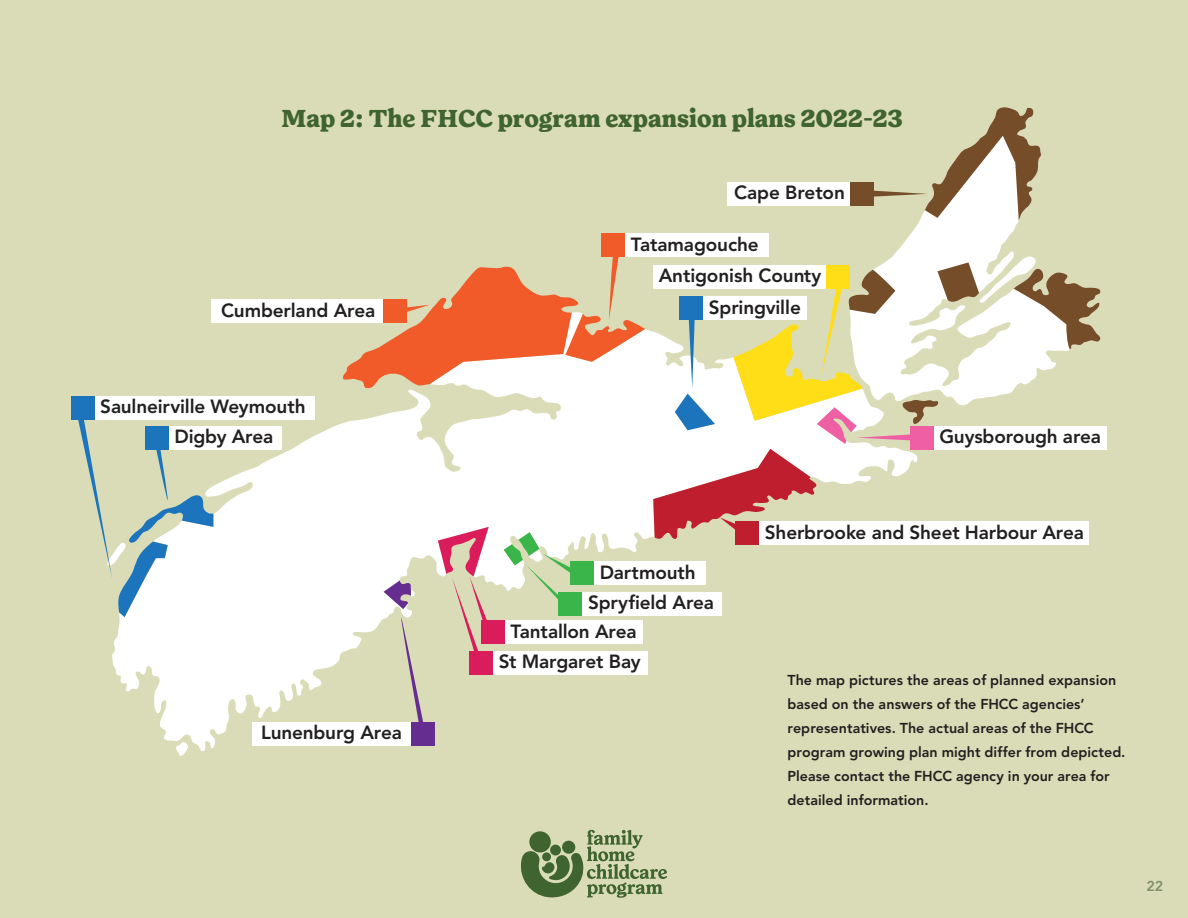
<style>
.page{position:relative;width:1188px;height:918px;background:#dadcb7}
.page>*{position:absolute;margin:0;border:0;box-sizing:border-box;transform-origin:0 0}
.t1{font:800 24.45px "Forrest";color:#3f642f}
.t2{font:800 18.9px/30.8px "Avenir LT Std";letter-spacing:-.01em;color:#221f20;text-align:center}
.t3{font:800 14.25px/24px "Avenir LT Std";letter-spacing:.005em;color:#221f20}
.t4{font:800 14.25px "Avenir LT Std";color:#80916b}
</style>
<div class="page">
<svg style="left:520px;top:830px;width:147px;height:68px"></svg>
<svg style="left:112px;top:329px;width:594px;height:422px;fill:#fff"></svg>
<svg style="left:174px;top:741px;width:15px;height:15px"></svg>
<svg style="left:894px;top:221px;width:125px;height:34px;fill:#fff"></svg>
<svg style="left:384px;top:580px;width:31px;height:29px"></svg>
<div style="left:615px;top:233px;width:154px;height:24px;background:#fff"></div>
<div style="left:601px;top:233px;width:24px;height:24px;background:#f15a29"></div>
<div style="left:159px;top:426px;width:123px;height:23px;background:#fff"></div>
<div style="left:924px;top:426px;width:183px;height:23px;background:#fff"></div>
<div style="left:749px;top:522px;width:340px;height:23px;background:#fff"></div>
<div style="left:735px;top:522px;width:24px;height:23px;background:#be1e2d"></div>
<div style="left:85px;top:396px;width:230px;height:23px;background:#fff"></div>
<div style="left:71px;top:396px;width:24px;height:23px;background:#1c75bc"></div>
<div style="left:584px;top:562px;width:121px;height:23px;background:#fff"></div>
<div style="left:570px;top:562px;width:24px;height:23px;background:#39b54a"></div>
<div style="left:573px;top:592px;width:149px;height:24px;background:#fff"></div>
<div style="left:559px;top:592px;width:23px;height:24px;background:#39b54a"></div>
<div style="left:495px;top:620px;width:147px;height:24px;background:#fff"></div>
<div style="left:481px;top:620px;width:24px;height:24px;background:#da1c5c"></div>
<div style="left:483px;top:651px;width:165px;height:23px;background:#fff"></div>
<div style="left:469px;top:651px;width:24px;height:23px;background:#da1c5c"></div>
<div style="left:253px;top:722px;width:160px;height:23px;background:#fff"></div>
<div style="left:411px;top:722px;width:24px;height:23px;background:#662d91"></div>
<div style="left:211px;top:300px;width:174px;height:23px;background:#fff"></div>
<svg style="left:400px;top:615px;width:25px;height:107px"></svg>
<svg style="left:438px;top:527px;width:53px;height:126px"></svg>
<svg style="left:504px;top:532px;width:73px;height:76px"></svg>
<svg style="left:77px;top:419px;width:136px;height:198px"></svg>
<svg style="left:340px;top:257px;width:305px;height:131px"></svg>
<div style="left:727px;top:182px;width:133px;height:24px;background:#fff"></div>
<div style="left:850px;top:182px;width:24px;height:24px;background:#754d29"></div>
<svg style="left:874px;top:107px;width:167px;height:114px"></svg>
<svg style="left:653px;top:255px;width:449px;height:287px"></svg>
<h1 class="t1" style="left:281px;top:104px;width:623px">Map 2: The FHCC program expansion plans 2022-23</h1>
<h2 class="t2" style="left:734px;top:178px;width:112px">Cape Breton</h2>
<h2 class="t2" style="left:631px;top:229px;width:129px">Tatamagouche</h2>
<h2 class="t2" style="left:221px;top:295px;width:156px">Cumberland Area</h2>
<h2 class="t2" style="left:659px;top:260px;width:164px">Antigonish County</h2>
<h2 class="t2" style="left:709px;top:292px;width:93px">Springville</h2>
<h2 class="t2" style="left:100px;top:391px;width:207px">Saulneirville Weymouth</h2>
<h2 class="t2" style="left:174px;top:421px;width:100px">Digby Area</h2>
<h2 class="t2" style="left:261px;top:717px;width:143px">Lunenburg Area</h2>
<h2 class="t2" style="left:588px;top:557px;width:128px">Dartmouth<br>Spryfield Area</h2>
<h2 class="t2" style="left:499px;top:616px;width:143px">Tantallon Area<br>St Margaret Bay</h2>
<h2 class="t2" style="left:939px;top:421px;width:163px">Guysborough area</h2>
<h2 class="t2" style="left:765px;top:517px;width:321px">Sherbrooke and Sheet Harbour Area</h2>
<p class="t3" style="left:788px;top:668px;width:340px">The map pictures the areas of planned expansion based on the answers of the FHCC agencies’ representatives. The actual areas of the FHCC program growing plan might differ from depicted.<br>Please contact the FHCC agency in your area for detailed information.</p>
<p class="t4" style="left:1147px;top:878px;width:18px">22</p>
</div>
